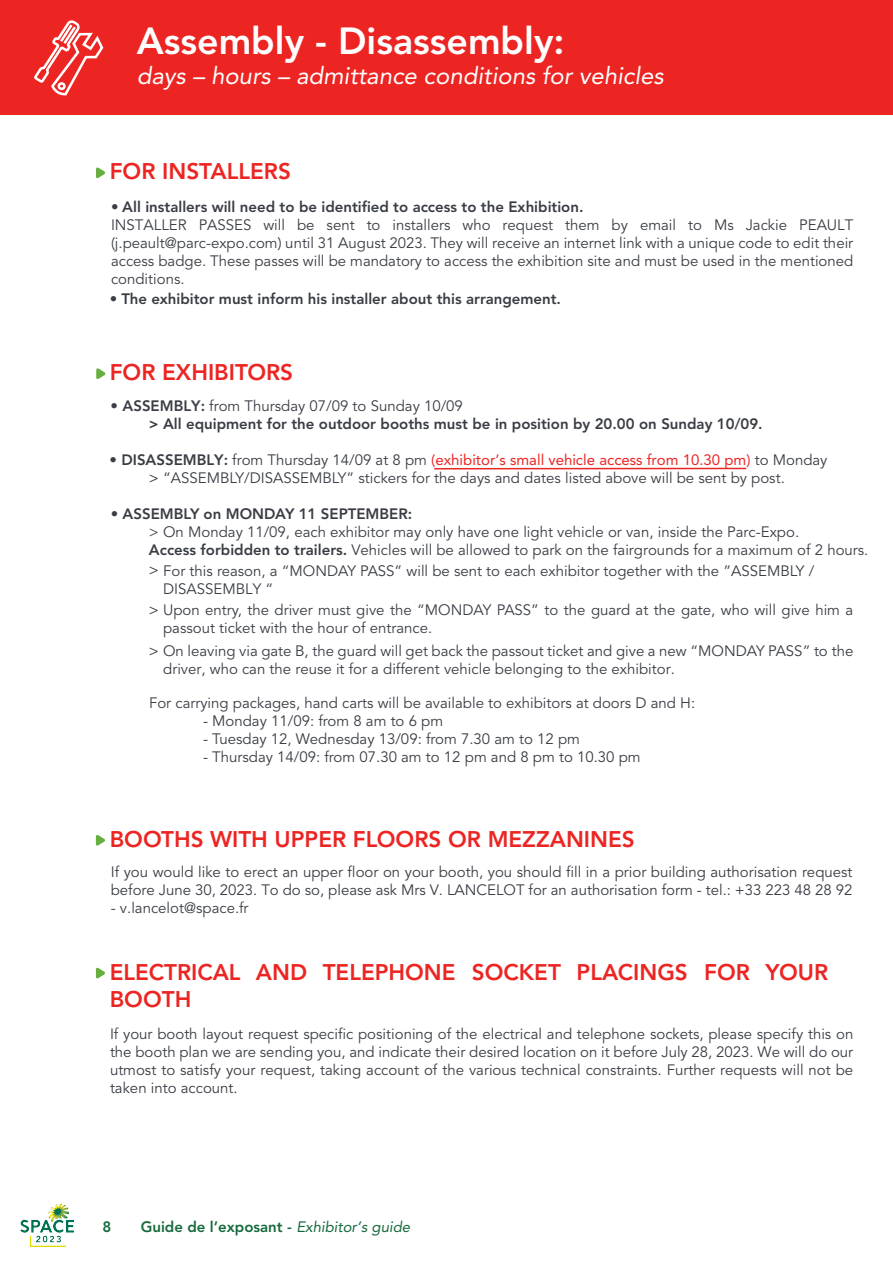
<style>
.page{position:relative;width:893px;height:1263px;background:#fff}
.page>*{position:absolute;margin:0;border:0;box-sizing:border-box;transform-origin:0 0}
.t1{font:800 37.5px "Avenir LT Std";color:#fff}
.t2{font:italic 24px "Avenir LT Std";color:#fff}
.t3{font:800 22.5px/27px "Avenir LT Std";color:#ec2523}
.t4{font:15px/18px "Avenir LT Std";color:#393d44}
.t5{font:800 15px "Avenir LT Std";color:#393d44}
.t6{font:15px "Avenir LT Std";color:#ec2523}
.t7{font:800 15px "Avenir LT Std";color:#166a3d}
.s1{font-style:inherit}
.s2{font-weight:800}
.s3{font-weight:800;color:#393d44}
.s4{color:#393d44}
.s5{font-weight:400;font-style:italic}
</style>
<div class="page">
<img style="left:20px;top:1204px;width:53px;height:42px">
<div style="left:0;top:0;width:893px;height:115px;background:#ec2523"></div>
<svg style="left:34px;top:20px;width:70px;height:76px"></svg>
<hr style="left:434px;top:468px;width:312px;height:1px;background:#ec2523">
<svg style="left:96px;top:167px;width:9px;height:12px"></svg>
<svg style="left:96px;top:368px;width:10px;height:11px"></svg>
<svg style="left:96px;top:835px;width:9px;height:11px"></svg>
<svg style="left:96px;top:967px;width:9px;height:12px"></svg>
<h1 class="t1" style="left:137px;top:19px;width:429px">Assembly - Disassembly:</h1>
<h2 class="t2" style="left:137px;top:62px;width:528px">days – hours – admittance conditions for vehicles</h2>
<h3 class="t3" style="left:110px;top:158px;width:183px">FOR INSTALLERS</h3>
<p class="t4" style="left:111px;top:198px;width:744px"><span class="s1">•</span> <span class="s2">All installers will need to be identified to access to the Exhibition.<br></span>INSTALLER PASSES will be sent to installers who request them by email to Ms Jackie PEAULT (j.peault@parc-expo.com) until 31 August 2023. They will receive an internet link with a unique code to edit their access badge. These passes will be mandatory to access the exhibition site and must be used in the mentioned conditions.</p>
<p class="t5" style="left:110px;top:289px;width:453px">• The exhibitor must inform his installer about this arrangement.</p>
<h3 class="t3" style="left:110px;top:359px;width:185px">FOR EXHIBITORS</h3>
<p class="t5" style="left:149px;top:415px;width:615px">&gt; All equipment for the outdoor booths must be in position by 20.00 on Sunday 10/09.</p>
<p class="t4" style="left:149px;top:469px;width:637px"><span class="s1">&gt;</span> “ASSEMBLY/DISASSEMBLY” stickers for the days and dates listed above will be sent by post.</p>
<p class="t5" style="left:111px;top:505px;width:303px">• ASSEMBLY on MONDAY 11 SEPTEMBER:</p>
<p class="t4" style="left:111px;top:397px;width:354px"><span class="s2">• ASSEMBLY:</span> from Thursday 07/09 to Sunday 10/09</p>
<p class="t6" style="left:110px;top:451px;width:719px"><span class="s3">• DISASSEMBLY:</span> <span class="s4">from Thursday 14/09 at 8 pm</span> (exhibitor’s small vehicle access from 10.30 pm) <span class="s4">to Monday</span></p>
<p class="t4" style="left:149px;top:523px;width:721px">&gt; On Monday 11/09, each exhibitor may only have one light vehicle or van, inside the Parc-Expo.<br><span class="s2">Access forbidden to trailers.</span> Vehicles will be allowed to park on the fairgrounds for a maximum of 2 hours.</p>
<p class="t4" style="left:163px;top:562px;width:653px;text-indent:-14px"><span class="s1">&gt;</span> For this reason, a “MONDAY PASS” will be sent to each exhibitor together with the ”ASSEMBLY /<br>DISASSEMBLY “</p>
<p class="t4" style="left:163px;top:601px;width:692px;text-indent:-14px"><span class="s1">&gt;</span> Upon entry, the driver must give the “MONDAY PASS” to the guard at the gate, who will give him a passout ticket with the hour of entrance.</p>
<p class="t4" style="left:163px;top:642px;width:692px;text-indent:-14px"><span class="s1">&gt;</span> On leaving via gate B, the guard will get back the passout ticket and give a new “MONDAY PASS” to the driver, who can the reuse it for a different vehicle belonging to the exhibitor.</p>
<p class="t4" style="left:149px;top:694px;width:548px">For carrying packages, hand carts will be available to exhibitors at doors D and H:</p>
<p class="t4" style="left:203px;top:712px;width:242px">- Monday 11/09: from 8 am to 6 pm</p>
<p class="t4" style="left:203px;top:730px;width:378px">- Tuesday 12, Wednesday 13/09: from 7.30 am to 12 pm</p>
<p class="t4" style="left:203px;top:748px;width:439px">- Thursday 14/09: from 07.30 am to 12 pm and 8 pm to 10.30 pm</p>
<h3 class="t3" style="left:110px;top:825px;width:527px">BOOTHS WITH UPPER FLOORS OR MEZZANINES</h3>
<p class="t4" style="left:111px;top:863px;width:743px">If you would like to erect an upper floor on your booth, you should fill in a prior building authorisation request before June 30, 2023. To do so, please ask Mrs V. LANCELOT for an authorisation form - tel.: +33 223 48 28 92</p>
<p class="t4" style="left:111px;top:899px;width:139px">- v.lancelot@space.fr</p>
<h3 class="t3" style="left:110px;top:959px;width:720px">ELECTRICAL AND TELEPHONE SOCKET PLACINGS FOR YOUR<br>BOOTH</h3>
<p class="t4" style="left:110px;top:1025px;width:745px;text-align:justify">If your booth layout request specific positioning of the electrical and telephone sockets, please specify this on the booth plan we are sending you, and indicate their desired location on it before July 28, 2023. We will do our utmost to satisfy your request, taking account of the various technical constraints. Further requests will not be taken into account.</p>
<p class="t7" style="left:103px;top:1218px;width:10px">8</p>
<p class="t7" style="left:141px;top:1217px;width:271px">Guide de l’exposant - <span class="s5">Exhibitor’s guide</span></p>
</div>
